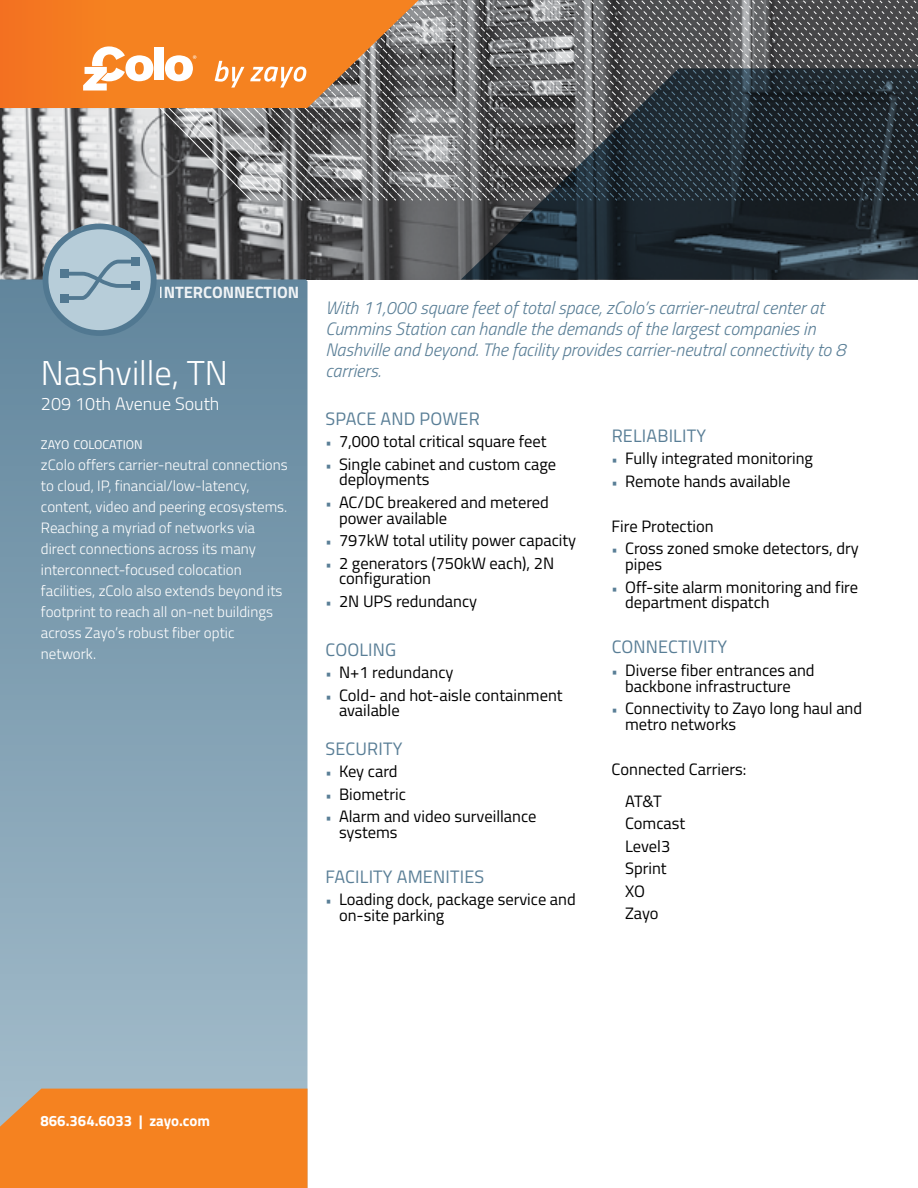
<style>
.page{position:relative;width:918px;height:1188px;background:#fff}
.page>*{position:absolute;margin:0;border:0;box-sizing:border-box;transform-origin:0 0}
.t1{font:300 34.5px "Titillium Web";color:#fff}
.t2{font:italic 300 18px/21px "Titillium Web";color:#597e96}
.t3{font:18px "Titillium Web";letter-spacing:.01em;color:#597e96}
.t4{font:300 18px "Titillium Web";color:#fff}
.t5{font:16.5px/15.8px "Titillium Web";color:#000}
.t6{font:700 16.5px "Titillium Web";color:#fff}
.t7{font:300 15px/21px "Titillium Web";color:#fff}
.t8{font:700 15px "Titillium Web";color:#fff}
.t9{font:12.6px "Titillium Web";color:#fff}
.s1{font-size:13.5px;color:#597e96}
</style>
<div class="page">
<img style="left:0;top:108px;width:461px;height:171px">
<div style="left:0;top:0;width:83px;height:108px;background:#f47721"></div>
<svg style="left:83px;top:0;width:835px;height:201px;background:#9e8169"></svg>
<svg style="left:461px;top:68px;width:457px;height:211px;background:#313a40"></svg>
<svg style="left:0;top:279px;width:308px;height:810px;background:#81a0b3"></svg>
<div style="left:0;top:1089px;width:308px;height:99px;background:#f58220"></div>
<svg style="left:40px;top:221px;width:119px;height:117px;background:#91a9b8"></svg>
<p class="t6" style="left:159px;top:280px;width:142px">INTERCONNECTION</p>
<h1 class="t1" style="left:41px;top:348px;width:189px">Nashville, TN</h1>
<p class="t4" style="left:41px;top:391px;width:180px">209 10th Avenue South</p>
<p class="t9" style="left:41px;top:435px;width:103px">ZAYO COLOCATION</p>
<p class="t7" style="left:41px;top:453px;width:248px">zColo offers carrier-neutral connections to cloud, IP, financial/low-latency, content, video and peering ecosystems.<br>Reaching a myriad of networks via direct connections across its many interconnect-focused colocation facilities, zColo also extends beyond its footprint to reach all on-net buildings across Zayo’s robust fiber optic network.</p>
<p class="t2" style="left:326px;top:297px;width:522px">With 11,000 square feet of total space, zColo’s carrier-neutral center at Cummins Station can handle the demands of the largest companies in Nashville and beyond. The facility provides carrier-neutral connectivity to 8 carriers.</p>
<p class="t3" style="left:326px;top:405px;width:156px">SPACE AND POWER</p>
<p class="t5" style="left:326px;top:433px;width:223px"><span class="s1">•</span> 7,000 total critical square feet</p>
<p class="t5" style="left:339px;top:455px;width:219px;text-indent:-14px"><span class="s1">•</span> Single cabinet and custom cage deployments</p>
<p class="t5" style="left:339px;top:493px;width:212px;text-indent:-14px"><span class="s1">•</span> AC/DC breakered and metered power available</p>
<p class="t5" style="left:326px;top:532px;width:252px"><span class="s1">•</span> 797kW total utility power capacity</p>
<p class="t5" style="left:339px;top:554px;width:217px;text-indent:-14px"><span class="s1">•</span> 2 generators (750kW each), 2N configuration</p>
<p class="t5" style="left:326px;top:592px;width:153px"><span class="s1">•</span> 2N UPS redundancy</p>
<p class="t3" style="left:326px;top:636px;width:72px">COOLING</p>
<p class="t5" style="left:326px;top:664px;width:130px"><span class="s1">•</span> N+1 redundancy</p>
<p class="t5" style="left:339px;top:686px;width:225px;text-indent:-14px"><span class="s1">•</span> Cold- and hot-aisle containment available</p>
<p class="t3" style="left:326px;top:735px;width:78px">SECURITY</p>
<p class="t5" style="left:326px;top:763px;width:74px"><span class="s1">•</span> Key card</p>
<p class="t5" style="left:326px;top:785px;width:82px"><span class="s1">•</span> Biometric</p>
<p class="t5" style="left:339px;top:808px;width:199px;text-indent:-14px"><span class="s1">•</span> Alarm and video surveillance systems</p>
<p class="t3" style="left:326px;top:863px;width:160px">FACILITY AMENITIES</p>
<p class="t5" style="left:339px;top:891px;width:238px;text-indent:-14px"><span class="s1">•</span> Loading dock, package service and on-site parking</p>
<p class="t3" style="left:612px;top:422px;width:96px">RELIABILITY</p>
<p class="t5" style="left:612px;top:450px;width:203px"><span class="s1">•</span> Fully integrated monitoring</p>
<p class="t5" style="left:612px;top:473px;width:180px"><span class="s1">•</span> Remote hands available</p>
<p class="t5" style="left:612px;top:518px;width:104px">Fire Protection</p>
<p class="t5" style="left:625px;top:540px;width:235px;text-indent:-14px"><span class="s1">•</span> Cross zoned smoke detectors, dry pipes</p>
<p class="t5" style="left:625px;top:578px;width:235px;text-indent:-14px"><span class="s1">•</span> Off-site alarm monitoring and fire department dispatch</p>
<p class="t3" style="left:612px;top:634px;width:117px">CONNECTIVITY</p>
<p class="t5" style="left:625px;top:662px;width:191px;text-indent:-14px"><span class="s1">•</span> Diverse fiber entrances and backbone infrastructure</p>
<p class="t5" style="left:625px;top:700px;width:239px;text-indent:-14px"><span class="s1">•</span> Connectivity to Zayo long haul and metro networks</p>
<p class="t5" style="left:612px;top:761px;width:136px">Connected Carriers:</p>
<p class="t5" style="left:625px;top:789px;width:62px;line-height:22.5px">AT&amp;T<br>Comcast<br>Level3<br>Sprint<br>XO<br>Zayo</p>
<p class="t8" style="left:40px;top:1109px;width:171px">866.364.6033 | zayo.com</p>
</div>
